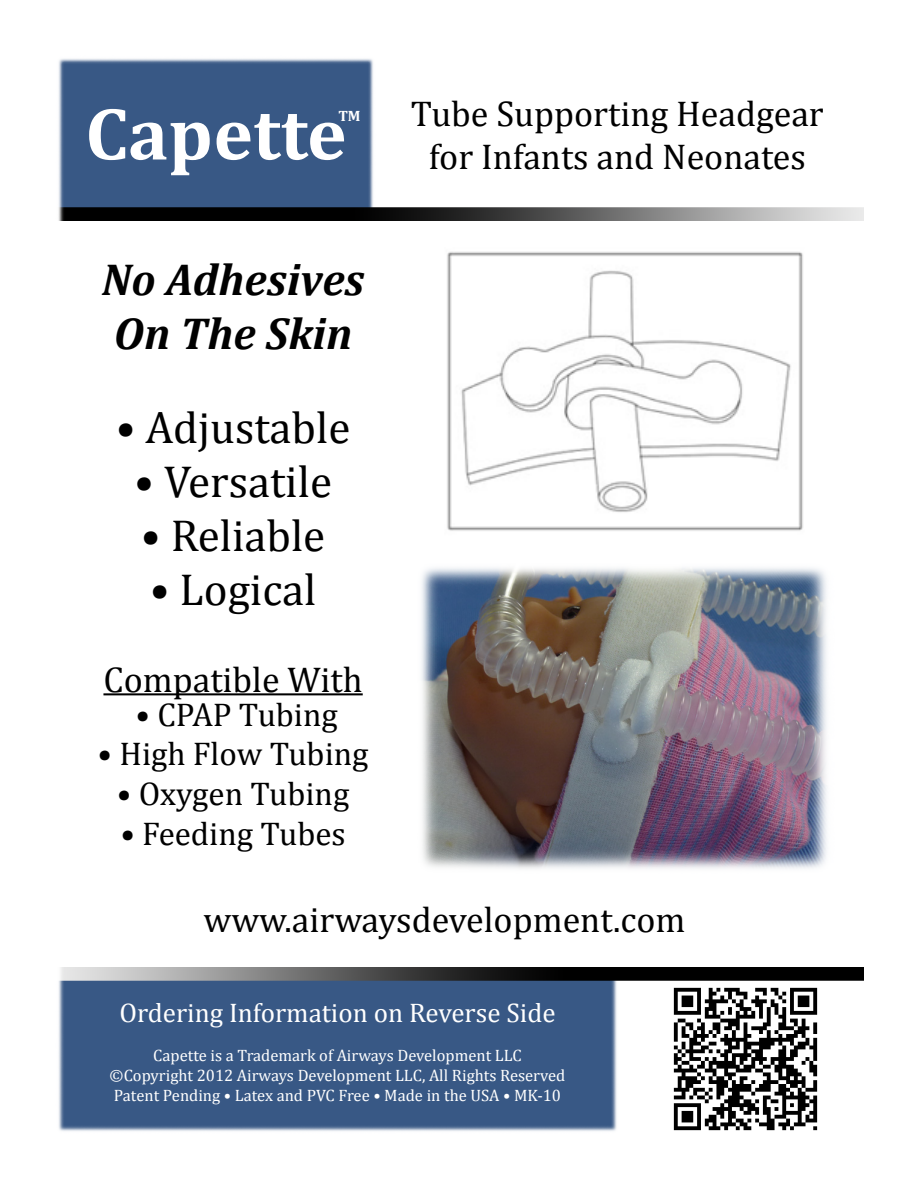
<style>
.page{position:relative;width:918px;height:1188px;background:#fff}
.page>*{position:absolute;margin:0;border:0;box-sizing:border-box;transform-origin:0 0}
.t1{font:45px "Cambria";color:#000}
.t2{font:italic 700 45px/54px "Cambria";color:#000}
.t3{font:36px/43.2px "Cambria";color:#000}
.t4{font:33px "Cambria";color:#000}
.t5{font:27px "Cambria";color:#fff}
.t6{font:16.5px/19.8px "Cambria";color:#fff;text-align:center}
.t7{font:700 15px "Cambria";color:#fff}
.s1{font-weight:700;font-size:75px;color:#fff}
</style>
<div class="page">
<img style="left:58px;top:968px;width:806px;height:163px">
<img style="left:58px;top:58px;width:806px;height:162px">
<img style="left:421px;top:568px;width:406px;height:301px">
<hr style="left:103px;top:693px;width:260px;height:2px;background:#000">
<img style="left:447px;top:251px;width:356px;height:280px">
<img style="left:670px;top:984px;width:150px;height:147px">
<h2 class="t3" style="left:429px;top:92px;width:397px;text-indent:-343px"><span class="s1">Capette</span> Tube Supporting Headgear for Infants and Neonates</h2>
<p class="t7" style="left:338px;top:105px;width:24px">TM</p>
<h1 class="t2" style="left:102px;top:251px;width:264px">No Adhesives<br>On The Skin</h1>
<h1 class="t1" style="left:116px;top:401px;width:236px">• Adjustable</h1>
<h1 class="t1" style="left:134px;top:455px;width:199px">• Versatile</h1>
<h1 class="t1" style="left:141px;top:509px;width:186px">• Reliable</h1>
<h1 class="t1" style="left:150px;top:563px;width:168px">• Logical</h1>
<h2 class="t3" style="left:103px;top:658px;width:261px">Compatible With</h2>
<h3 class="t4" style="left:136px;top:695px;width:204px">• CPAP Tubing</h3>
<h3 class="t4" style="left:98px;top:735px;width:273px">• High Flow Tubing</h3>
<h3 class="t4" style="left:117px;top:774px;width:234px">• Oxygen Tubing</h3>
<h3 class="t4" style="left:120px;top:814px;width:227px">• Feeding Tubes</h3>
<h2 class="t3" style="left:204px;top:897px;width:483px">www.airwaysdevelopment.com</h2>
<h3 class="t5" style="left:119px;top:997px;width:438px">Ordering Information on Reverse Side</h3>
<p class="t6" style="left:110px;top:1046px;width:457px">Capette is a Trademark of Airways Development LLC ©Copyright 2012 Airways Development LLC, All Rights Reserved<br>Patent Pending • Latex and PVC Free • Made in the USA • MK-10</p>
</div>
